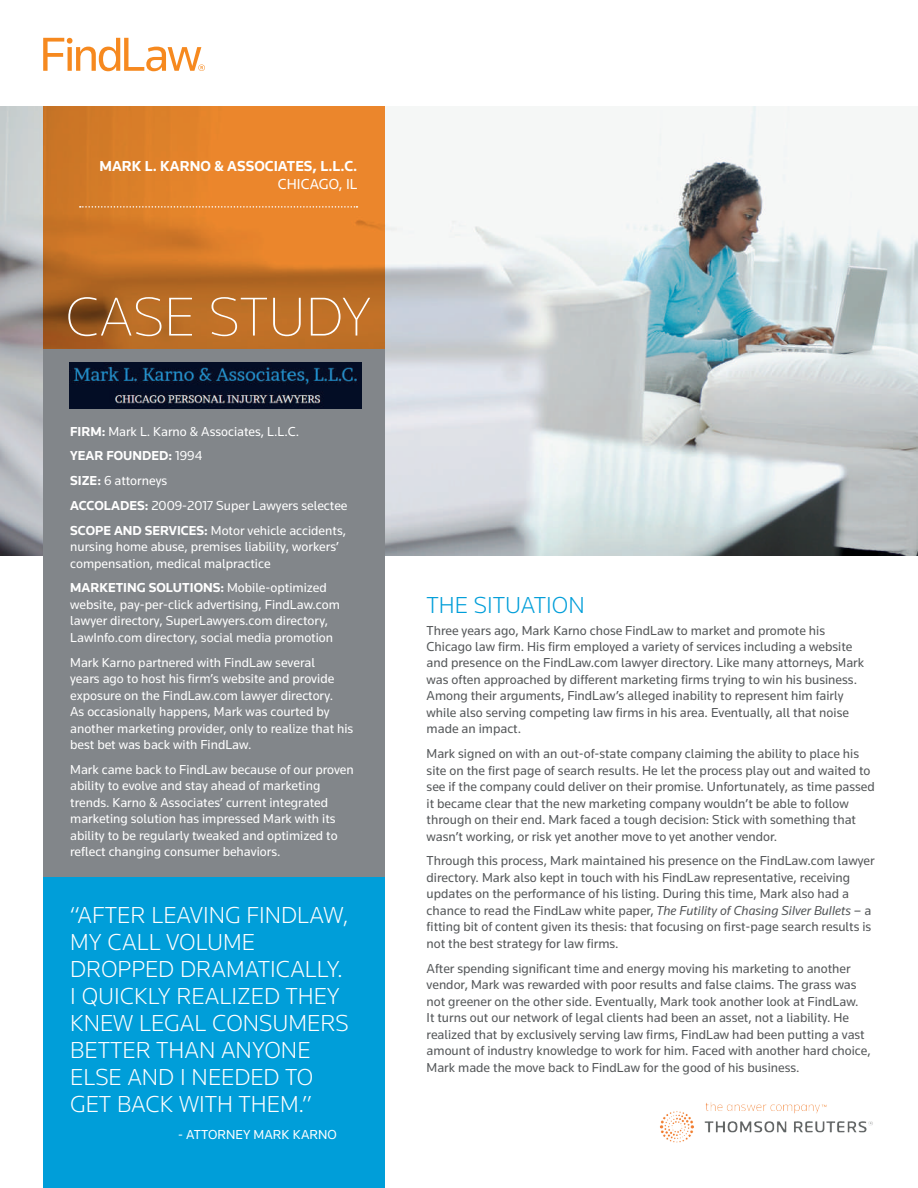
<style>
.page{position:relative;width:918px;height:1188px;background:#fff}
.page>*{position:absolute;margin:0;border:0;box-sizing:border-box;transform-origin:0 0}
.t1{font:200 56.7px "Knowledge";color:#fff}
.t2{font:300 24px/27px "Knowledge";color:#fff}
.t3{font:300 24px "Knowledge";color:#009ed9}
.t4{font:700 15px "Knowledge";color:#fff}
.t5{font:15px "Knowledge";color:#fff}
.t6{font:13.5px/16.5px "Knowledge";color:#55585a}
.t7{font:13.5px/16.5px "Knowledge";color:#fff}
.s1{font-weight:700}
.s2{font-style:italic}
</style>
<div class="page">
<img style="left:0;top:106px;width:918px;height:449px">
<svg style="left:43px;top:106px;width:341px;height:243px"></svg>
<svg style="left:43px;top:38px;width:162px;height:33px"></svg>
<div style="left:43px;top:349px;width:341px;height:578px;background:#82868a"></div>
<div style="left:43px;top:877px;width:341px;height:311px;background:#009ed9"></div>
<svg style="left:80px;top:206px;width:277px;height:2px"></svg>
<img style="left:659px;top:1102px;width:214px;height:41px">
<img style="left:70px;top:362px;width:291px;height:47px">
<p class="t4" style="left:99px;top:157px;width:259px">MARK L. KARNO &amp; ASSOCIATES, L.L.C.</p>
<p class="t5" style="left:278px;top:175px;width:81px">CHICAGO, IL</p>
<h1 class="t1" style="left:65px;top:282px;width:308px">CASE STUDY</h1>
<p class="t7" style="left:70px;top:419px;width:279px;line-height:24.8px"><span class="s1">FIRM:</span> Mark L. Karno &amp; Associates, L.L.C.<br><span class="s1">YEAR FOUNDED:</span> 1994<br><span class="s1">SIZE:</span> 6 attorneys<br><span class="s1">ACCOLADES:</span> 2009-2017 Super Lawyers selectee <span class="s1">SCOPE AND SERVICES:</span> Motor vehicle accidents,</p>
<p class="t7" style="left:70px;top:538px;width:270px">nursing home abuse, premises liability, workers’ compensation, medical malpractice</p>
<p class="t7" style="left:70px;top:579px;width:271px"><span class="s1">MARKETING SOLUTIONS:</span> Mobile-optimized website, pay-per-click advertising, FindLaw.com lawyer directory, SuperLawyers.com directory, LawInfo.com directory, social media promotion</p>
<p class="t7" style="left:70px;top:654px;width:285px">Mark Karno partnered with FindLaw several<br>years ago to host his firm’s website and provide exposure on the FindLaw.com lawyer directory.<br>As occasionally happens, Mark was courted by another marketing provider, only to realize that his best bet was back with FindLaw.</p>
<p class="t7" style="left:70px;top:761px;width:285px">Mark came back to FindLaw because of our proven ability to evolve and stay ahead of marketing trends. Karno &amp; Associates’ current integrated marketing solution has impressed Mark with its ability to be regularly tweaked and optimized to reflect changing consumer behaviors.</p>
<h2 class="t2" style="left:70px;top:901px;width:280px">“AFTER LEAVING FINDLAW,<br>MY CALL VOLUME<br>DROPPED DRAMATICALLY.<br>I QUICKLY REALIZED THEY<br>KNEW LEGAL CONSUMERS<br>BETTER THAN ANYONE<br>ELSE AND I NEEDED TO<br>GET BACK WITH THEM.”</h2>
<p class="t7" style="left:178px;top:1126px;width:160px">- ATTORNEY MARK KARNO</p>
<h2 class="t3" style="left:427px;top:590px;width:160px">THE SITUATION</h2>
<p class="t6" style="left:427px;top:622px;width:439px">Three years ago, Mark Karno chose FindLaw to market and promote his Chicago law firm. His firm employed a variety of services including a website and presence on the FindLaw.com lawyer directory. Like many attorneys, Mark was often approached by different marketing firms trying to win his business.<br>Among their arguments, FindLaw’s alleged inability to represent him fairly while also serving competing law firms in his area. Eventually, all that noise made an impact.</p>
<p class="t6" style="left:427px;top:745px;width:450px">Mark signed on with an out-of-state company claiming the ability to place his site on the first page of search results. He let the process play out and waited to see if the company could deliver on their promise. Unfortunately, as time passed it became clear that the new marketing company wouldn’t be able to follow through on their end. Mark faced a tough decision: Stick with something that wasn’t working, or risk yet another move to yet another vendor.</p>
<p class="t6" style="left:427px;top:852px;width:450px">Through this process, Mark maintained his presence on the FindLaw.com lawyer directory. Mark also kept in touch with his FindLaw representative, receiving updates on the performance of his listing. During this time, Mark also had a chance to read the FindLaw white paper, <span class="s2">The Futility of Chasing Silver Bullets</span> – a fitting bit of content given its thesis: that focusing on first-page search results is not the best strategy for law firms.</p>
<p class="t6" style="left:427px;top:960px;width:446px">After spending significant time and energy moving his marketing to another vendor, Mark was rewarded with poor results and false claims. The grass was not greener on the other side. Eventually, Mark took another look at FindLaw.<br>It turns out our network of legal clients had been an asset, not a liability. He realized that by exclusively serving law firms, FindLaw had been putting a vast amount of industry knowledge to work for him. Faced with another hard choice, Mark made the move back to FindLaw for the good of his business.</p>
</div>
